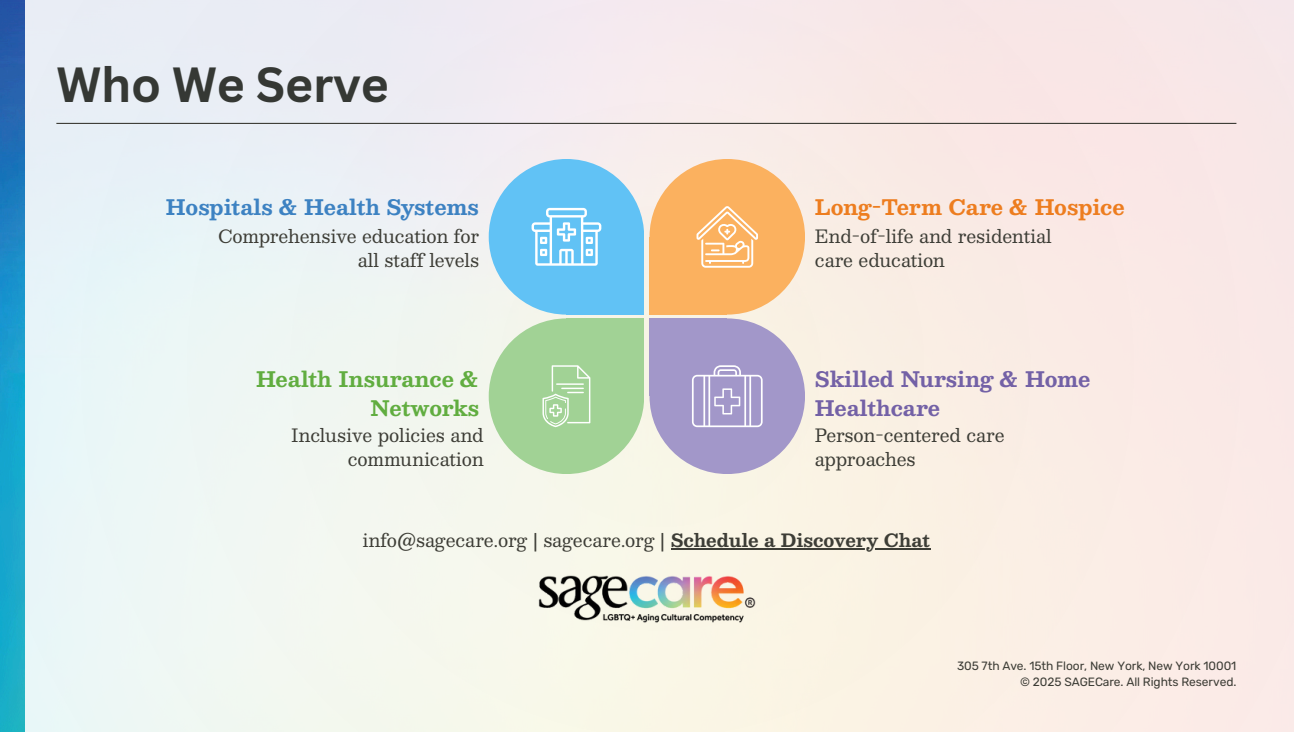
<style>
.page{position:relative;width:1294px;height:732px;background:#fff}
.page>*{position:absolute;margin:0;border:0;box-sizing:border-box;transform-origin:0 0}
.t1{font:700 48px "Canva Sans";letter-spacing:-.005em;color:#353834}
.t2{font:700 21px/29.2px "Besley";color:#7361a6}
.t3{font:700 21px/29.2px "Besley";color:#61ad40;text-align:right}
.t4{font:700 21px "Besley";color:#3d82c2}
.t5{font:700 21px "Besley";color:#ed7d1f}
.t6{font:18px/24.8px "Besley";color:#3d3d36;text-align:right}
.t7{font:12px/16px "Rubik";letter-spacing:-.005em;color:#3d3d36;text-align:right}
.s1{font-weight:700}
</style>
<div class="page">
<img style="left:0;top:0;width:26px;height:731px">
<div style="left:26px;top:0;width:1268px;height:731px;background:linear-gradient(to right,#ebf7f6,#fee9e1)"></div>
<svg style="left:489px;top:159px;width:155px;height:155px;background:#86cdf3"></svg>
<div style="left:566px;top:237px;width:78px;height:77px;background:#61c2f5"></div>
<svg style="left:489px;top:318px;width:155px;height:156px;background:#b5daaa"></svg>
<div style="left:566px;top:318px;width:78px;height:78px;background:#a1d295"></div>
<svg style="left:649px;top:159px;width:156px;height:155px;background:#fac082"></svg>
<div style="left:649px;top:237px;width:78px;height:77px;background:#fbb15f"></div>
<svg style="left:649px;top:318px;width:156px;height:156px;background:#b8afd0"></svg>
<div style="left:649px;top:318px;width:78px;height:78px;background:#a297c9"></div>
<svg style="left:531px;top:208px;width:70px;height:57px"></svg>
<svg style="left:696px;top:206px;width:62px;height:61px"></svg>
<svg style="left:542px;top:365px;width:48px;height:62px"></svg>
<svg style="left:692px;top:365px;width:70px;height:62px"></svg>
<img style="left:537px;top:571px;width:218px;height:52px">
<hr style="left:671px;top:548px;width:259px;height:1px;background:#3d3d36">
<hr style="left:56px;top:123px;width:1180px;height:1px;background:#3d3d36">
<h1 class="t1" style="left:56px;top:51px;width:334px">Who We Serve</h1>
<p class="t4" style="left:166px;top:189px;width:314px">Hospitals &amp; Health Systems</p>
<p class="t5" style="left:815px;top:189px;width:311px">Long-Term Care &amp; Hospice</p>
<p class="t6" style="left:218px;top:223px;width:263px">Comprehensive education for all staff levels</p>
<p class="t6" style="left:815px;top:223px;width:238px;text-align:left">End-of-life and residential care education</p>
<p class="t3" style="left:256px;top:363px;width:225px">Health Insurance &amp;<br>Networks</p>
<p class="t2" style="left:815px;top:363px;width:277px">Skilled Nursing &amp; Home<br>Healthcare</p>
<p class="t6" style="left:291px;top:421px;width:194px">Inclusive policies and communication</p>
<p class="t6" style="left:815px;top:421px;width:191px;text-align:left">Person-centered care approaches</p>
<p class="t6" style="left:362px;top:527px;width:569px">info@sagecare.org | sagecare.org | <span class="s1">Schedule a Discovery Chat</span></p>
<p class="t7" style="left:957px;top:657px;width:281px">305 7th Ave. 15th Floor, New York, New York 10001 © 2025 SAGECare. All Rights Reserved.</p>
</div>
